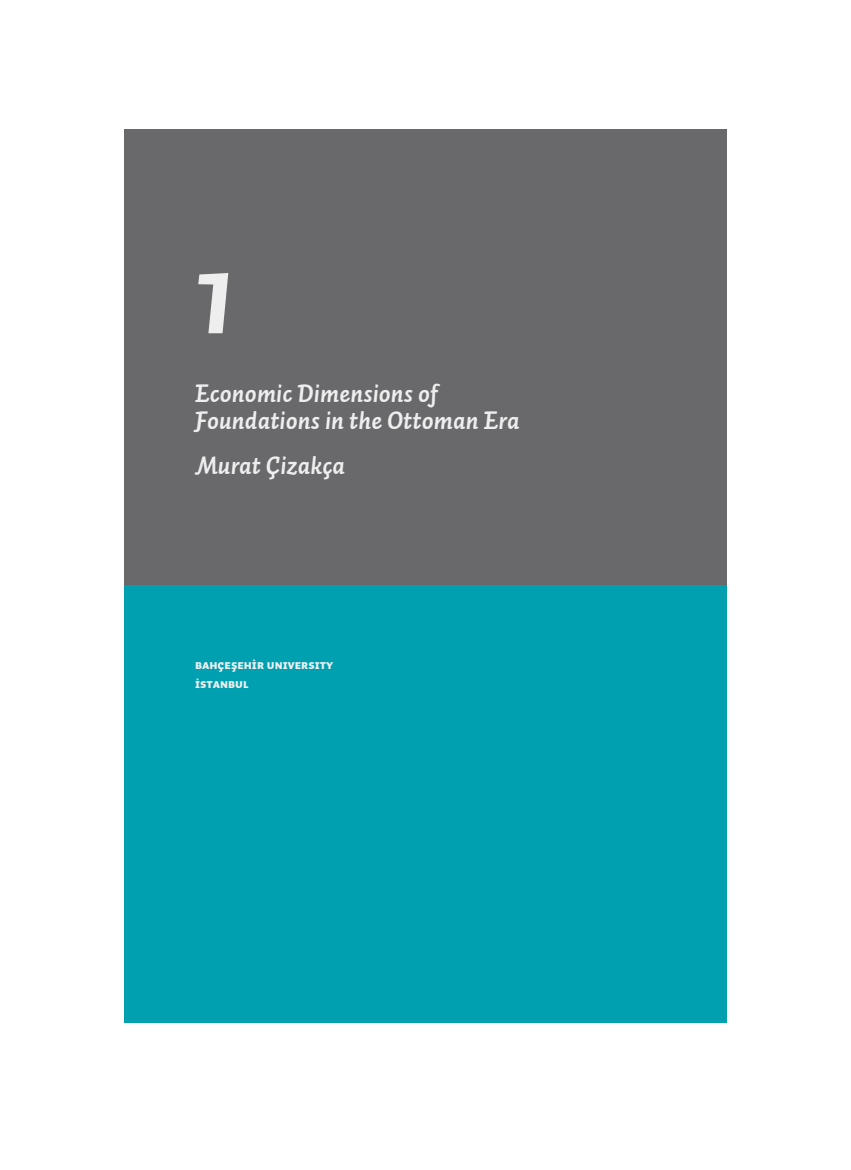
<style>
.page{position:relative;width:851px;height:1170px;background:#fff}
.page>*{position:absolute;margin:0;border:0;box-sizing:border-box;transform-origin:0 0}
.t1{font:italic 125px "Auto 2 TR Bold";color:#eeeeef}
.t2{font:italic 25px/27.5px "Auto 2 TR Bold";letter-spacing:.005em;color:#eeeeef}
.t3{font:12.5px/18.8px "Auto 2 TR Black Sm Cp";color:#eeeeef}
</style>
<div class="page">
<div style="left:124px;top:129px;width:602px;height:456px;background:#69696c"></div>
<div style="left:124px;top:585px;width:602px;height:437px;background:#00a0b0"></div>
<h1 class="t1" style="left:195px;top:209px;width:41px">1</h1>
<p class="t2" style="left:195px;top:379px;width:326px">Economic Dimensions of<br>Foundations in the Ottoman Era</p>
<p class="t2" style="left:195px;top:452px;width:152px">Murat Çizakça</p>
<p class="t3" style="left:195px;top:656px;width:140px">Bahçeşeh‹r UNIVERSITY<br>İstanbul</p>
</div>
